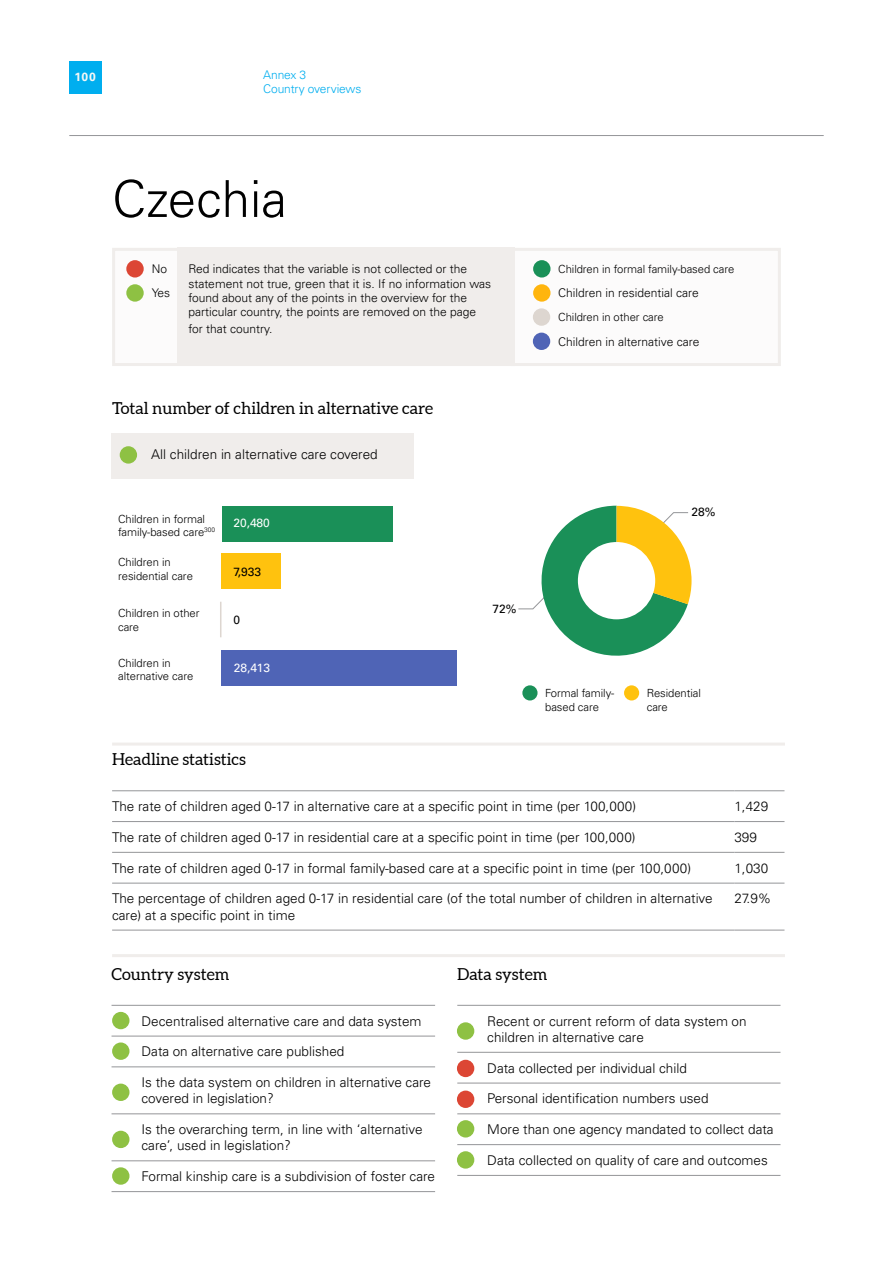
<style>
.page{position:relative;width:893px;height:1263px;background:#fff}
.page>*{position:absolute;margin:0;border:0;box-sizing:border-box;transform-origin:0 0}
.t1{font:300 51px "Univers LT Pro 45";color:#000}
.t2{font:16.5px "Aleo";color:#000}
.t3{font:300 13.5px/16.2px "Univers LT Pro 45";color:#000}
.t4{font:300 12px/14.4px "Univers LT Pro 45";color:#000}
.t5{font:300 12px/14.4px "Univers LT Pro 45";letter-spacing:-.015em;color:#00aeef}
.t6{font:12px "Univers LT Pro 55 Roman";letter-spacing:-.005em;color:#000}
.t7{font:12px "Univers LT Pro 55 Roman";letter-spacing:-.005em;color:#fff}
.t8{font:700 12px "Univers LT Pro 65";color:#f7f8f6}
.t9{font:300 11.25px/13.5px "Univers LT Pro 45";letter-spacing:-.005em;color:#000}
</style>
<div class="page">
<div style="left:112px;top:248px;width:669px;height:118px;background:#fcfbfb;border:3px solid #f0edeb"></div>
<div style="left:177px;top:248px;width:337px;height:118px;background:#f0edeb"></div>
<div style="left:69px;top:61px;width:32px;height:32px;background:#00aeef"></div>
<hr style="left:69px;top:135px;width:755px;height:1px;background:#949598">
<div style="left:126px;top:284px;width:18px;height:18px;background:#8ec143;border-radius:50%"></div>
<div style="left:126px;top:260px;width:18px;height:18px;background:#dc4634;border-radius:50%"></div>
<div style="left:533px;top:260px;width:17px;height:18px;background:#1a9058;border-radius:50%"></div>
<div style="left:533px;top:308px;width:17px;height:18px;background:#ddd6d0;border-radius:50%"></div>
<div style="left:533px;top:284px;width:17px;height:18px;background:#ffb50e;border-radius:50%"></div>
<div style="left:533px;top:333px;width:17px;height:17px;background:#4f64b6;border-radius:50%"></div>
<hr style="left:112px;top:821px;width:622px;height:1px;background:#949598">
<hr style="left:734px;top:821px;width:50px;height:1px;background:#949598">
<hr style="left:112px;top:852px;width:622px;height:1px;background:#949598">
<hr style="left:734px;top:852px;width:50px;height:1px;background:#949598">
<hr style="left:112px;top:883px;width:622px;height:1px;background:#949598">
<hr style="left:734px;top:883px;width:50px;height:1px;background:#949598">
<hr style="left:112px;top:790px;width:622px;height:1px;background:#949598">
<hr style="left:734px;top:790px;width:50px;height:1px;background:#949598">
<hr style="left:112px;top:930px;width:622px;height:1px;background:#949598">
<hr style="left:734px;top:930px;width:50px;height:1px;background:#949598">
<div style="left:112px;top:433px;width:302px;height:46px;background:#f0edeb"></div>
<div style="left:120px;top:446px;width:17px;height:18px;background:#8ec143;border-radius:50%"></div>
<div style="left:222px;top:507px;width:171px;height:35px;background:#1a9058"></div>
<div style="left:221px;top:554px;width:60px;height:35px;background:#ffc20e"></div>
<div style="left:221px;top:650px;width:235px;height:35px;background:#4f64b6"></div>
<hr style="left:220px;top:602px;width:1px;height:35px;background:#ddd6d0">
<div style="left:522px;top:685px;width:15px;height:15px;background:#1a9058;border-radius:50%"></div>
<div style="left:624px;top:685px;width:15px;height:15px;background:#ffc20e;border-radius:50%"></div>
<hr style="left:112px;top:742px;width:673px;height:3px;background:#f0edeb">
<hr style="left:112px;top:954px;width:673px;height:3px;background:#f0edeb">
<hr style="left:112px;top:1036px;width:323px;height:1px;background:#949598">
<hr style="left:112px;top:1066px;width:323px;height:1px;background:#949598">
<hr style="left:112px;top:1113px;width:323px;height:1px;background:#949598">
<hr style="left:112px;top:1160px;width:323px;height:1px;background:#949598">
<hr style="left:112px;top:1005px;width:323px;height:1px;background:#949598">
<hr style="left:112px;top:1191px;width:323px;height:1px;background:#949598">
<hr style="left:457px;top:1052px;width:323px;height:1px;background:#949598">
<hr style="left:457px;top:1083px;width:323px;height:1px;background:#949598">
<hr style="left:457px;top:1113px;width:323px;height:1px;background:#949598">
<hr style="left:457px;top:1144px;width:323px;height:1px;background:#949598">
<hr style="left:457px;top:1005px;width:323px;height:1px;background:#949598">
<hr style="left:457px;top:1175px;width:323px;height:1px;background:#949598">
<div style="left:112px;top:1083px;width:17px;height:18px;background:#8ec143;border-radius:50%"></div>
<div style="left:112px;top:1131px;width:17px;height:17px;background:#8ec143;border-radius:50%"></div>
<div style="left:112px;top:1167px;width:17px;height:18px;background:#8ec143;border-radius:50%"></div>
<div style="left:112px;top:1012px;width:17px;height:17px;background:#8ec143;border-radius:50%"></div>
<div style="left:112px;top:1042px;width:17px;height:18px;background:#8ec143;border-radius:50%"></div>
<div style="left:457px;top:1090px;width:17px;height:18px;background:#dc4634;border-radius:50%"></div>
<div style="left:457px;top:1120px;width:17px;height:17px;background:#8ec143;border-radius:50%"></div>
<div style="left:457px;top:1151px;width:17px;height:17px;background:#8ec143;border-radius:50%"></div>
<div style="left:457px;top:1022px;width:17px;height:18px;background:#8ec143;border-radius:50%"></div>
<div style="left:457px;top:1060px;width:17px;height:17px;background:#dc4634;border-radius:50%"></div>
<svg style="left:518px;top:506px;width:173px;height:150px"></svg>
<p class="t8" style="left:74px;top:68px;width:23px">100</p>
<p class="t5" style="left:263px;top:67px;width:100px">Annex 3<br>Country overviews</p>
<h1 class="t1" style="left:112px;top:165px;width:176px">Czechia</h1>
<p class="t4" style="left:152px;top:261px;width:17px">No</p>
<p class="t9" style="left:558px;top:262px;width:178px">Children in formal family-based care</p>
<p class="t9" style="left:558px;top:310px;width:107px">Children in other care</p>
<p class="t4" style="left:188px;top:261px;width:304px">Red indicates that the variable is not collected or the statement not true, green that it is. If no information was found about any of the points in the overview for the particular country, the points are removed on the page</p>
<p class="t4" style="left:188px;top:321px;width:86px">for that country.</p>
<p class="t4" style="left:558px;top:286px;width:142px">Children in residential care</p>
<p class="t4" style="left:558px;top:334px;width:143px">Children in alternative care</p>
<p class="t4" style="left:152px;top:286px;width:20px">Yes</p>
<p class="t2" style="left:112px;top:399px;width:323px">Total number of children in alternative care</p>
<p class="t3" style="left:151px;top:446px;width:228px">All children in alternative care covered</p>
<p class="t9" style="left:118px;top:512px;width:99px">Children in formal family-based care<sup>300</sup></p>
<p class="t9" style="left:118px;top:555px;width:76px">Children in residential care</p>
<p class="t9" style="left:118px;top:606px;width:83px">Children in other care</p>
<p class="t9" style="left:118px;top:656px;width:77px">Children in alternative care</p>
<p class="t7" style="left:234px;top:515px;width:38px">20,480</p>
<p class="t6" style="left:234px;top:563px;width:29px">7,933</p>
<p class="t6" style="left:234px;top:611px;width:8px">0</p>
<p class="t7" style="left:234px;top:659px;width:38px">28,413</p>
<p class="t6" style="left:691px;top:503px;width:25px">28%</p>
<p class="t6" style="left:492px;top:600px;width:25px">72%</p>
<p class="t9" style="left:545px;top:686px;width:70px">Formal family&shy;based care</p>
<p class="t9" style="left:647px;top:686px;width:56px">Residential care</p>
<p class="t2" style="left:112px;top:750px;width:135px">Headline statistics</p>
<p class="t3" style="left:112px;top:798px;width:526px">The rate of children aged 0-17 in alternative care at a specific point in time (per 100,000)</p>
<p class="t3" style="left:734px;top:798px;width:35px">1,429</p>
<p class="t3" style="left:112px;top:829px;width:525px">The rate of children aged 0-17 in residential care at a specific point in time (per 100,000)</p>
<p class="t3" style="left:734px;top:829px;width:24px">399</p>
<p class="t3" style="left:112px;top:859px;width:580px">The rate of children aged 0-17 in formal family-based care at a specific point in time (per 100,000)</p>
<p class="t3" style="left:734px;top:859px;width:35px">1,030</p>
<p class="t3" style="left:112px;top:890px;width:602px">The percentage of children aged 0-17 in residential care (of the total number of children in alternative care) at a specific point in time</p>
<p class="t3" style="left:734px;top:890px;width:38px">27.9%</p>
<p class="t2" style="left:112px;top:964px;width:119px">Country system</p>
<p class="t3" style="left:142px;top:1012px;width:282px">Decentralised alternative care and data system</p>
<p class="t3" style="left:142px;top:1043px;width:204px">Data on alternative care published</p>
<p class="t3" style="left:142px;top:1074px;width:291px">Is the data system on children in alternative care covered in legislation?</p>
<p class="t3" style="left:142px;top:1121px;width:283px">Is the overarching term, in line with ‘alternative care’, used in legislation?</p>
<p class="t3" style="left:142px;top:1168px;width:295px">Formal kinship care is a subdivision of foster care</p>
<p class="t2" style="left:457px;top:964px;width:92px">Data system</p>
<p class="t3" style="left:487px;top:1012px;width:261px">Recent or current reform of data system on children in alternative care</p>
<p class="t3" style="left:487px;top:1059px;width:201px">Data collected per individual child</p>
<p class="t3" style="left:487px;top:1090px;width:223px">Personal identification numbers used</p>
<p class="t3" style="left:487px;top:1121px;width:288px">More than one agency mandated to collect data</p>
<p class="t3" style="left:487px;top:1152px;width:282px">Data collected on quality of care and outcomes</p>
</div>
